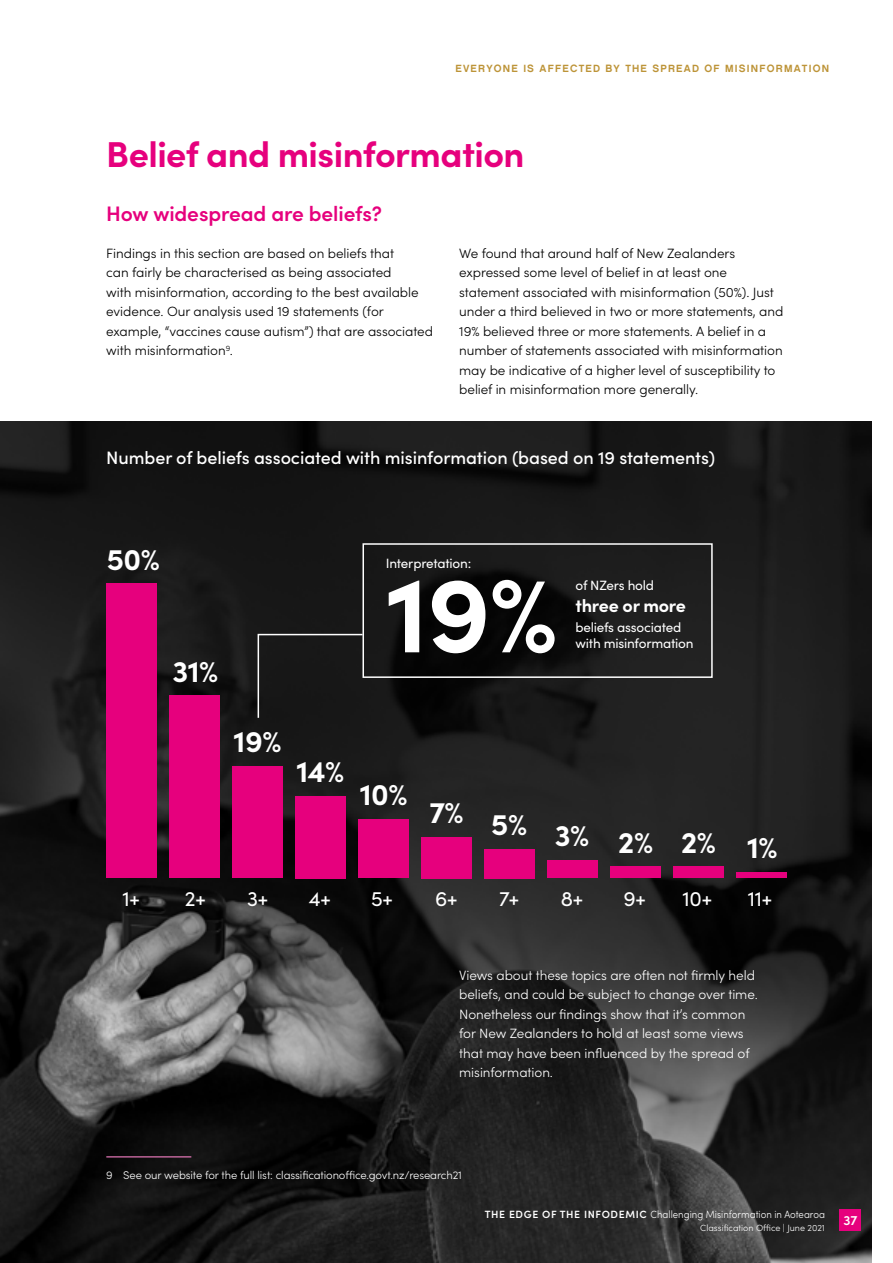
<style>
.page{position:relative;width:893px;height:1263px;background:#fff}
.page>*{position:absolute;margin:0;border:0;box-sizing:border-box;transform-origin:0 0}
.t1{font:700 108px "Sofia Pro";color:#fff}
.t2{font:700 36px "Sofia Pro";letter-spacing:-.015em;color:#e6007d}
.t3{font:700 30px "Sofia Pro";letter-spacing:-.015em;color:#fff}
.t4{font:600 21px "Sofia Pro";letter-spacing:-.005em;color:#e6007d}
.t5{font:21px "Sofia Pro";color:#fff}
.t6{font:500 18px "Sofia Pro";letter-spacing:-.005em;color:#fff}
.t7{font:700 18px "Sofia Pro";letter-spacing:-.015em;color:#fff}
.t8{font:300 13.5px/19.5px "Sofia Pro";letter-spacing:-.005em;color:#000}
.t9{font:300 13.5px/19.5px "Sofia Pro";letter-spacing:-.005em;color:#fff}
.t10{font:13.5px/16.2px "Sofia Pro";letter-spacing:-.015em;color:#fff}
.t11{font:600 13.5px "Sofia Pro";color:#fff}
.t12{font:300 11.25px "Sofia Pro";letter-spacing:-.01em;color:#fff}
.t13{font:300 10.5px "Sofia Pro";color:#fff;scale:.92 1}
.t14{font:10.5px "Chalet New York Nineteen Sixty";letter-spacing:.115em;color:#bd9438}
.t15{font:300 9px "Sofia Pro";color:#fff}
.s1{font-weight:600}
</style>
<div class="page">
<img style="left:0;top:421px;width:872px;height:842px">
<hr style="left:106px;top:1156px;width:85px;height:1px;background:#f680c6">
<div style="left:106px;top:584px;width:51px;height:294px;background:#e6007d"></div>
<div style="left:169px;top:696px;width:51px;height:182px;background:#e6007d"></div>
<div style="left:232px;top:766px;width:51px;height:112px;background:#e6007d"></div>
<div style="left:295px;top:796px;width:51px;height:82px;background:#e6007d"></div>
<div style="left:358px;top:819px;width:51px;height:59px;background:#e6007d"></div>
<div style="left:421px;top:837px;width:51px;height:41px;background:#e6007d"></div>
<div style="left:484px;top:849px;width:51px;height:29px;background:#e6007d"></div>
<div style="left:547px;top:860px;width:51px;height:18px;background:#e6007d"></div>
<div style="left:610px;top:866px;width:51px;height:12px;background:#e6007d"></div>
<div style="left:673px;top:866px;width:51px;height:12px;background:#e6007d"></div>
<div style="left:736px;top:872px;width:51px;height:6px;background:#e6007d"></div>
<div style="left:840px;top:1210px;width:21px;height:21px;background:#e6007d"></div>
<div style="left:362px;top:543px;width:351px;height:135px;border:2px solid #fff"></div>
<svg style="left:257px;top:633px;width:107px;height:86px;background:#1f1f1f"></svg>
<p class="t14" style="left:455px;top:62px;width:375px">EVERYONE IS AFFECTED BY THE SPREAD OF MISINFORMATION</p>
<h2 class="t2" style="left:106px;top:126px;width:420px">Belief and misinformation</h2>
<h3 class="t4" style="left:106px;top:198px;width:277px">How widespread are beliefs?</h3>
<p class="t8" style="left:106px;top:242px;width:328px">Findings in this section are based on beliefs that<br>can fairly be characterised as being associated<br>with misinformation, according to the best available evidence. Our analysis used 19 statements (for example, “vaccines cause autism”) that are associated with misinformation<sup>9</sup>.</p>
<p class="t8" style="left:459px;top:242px;width:326px">We found that around half of New Zealanders expressed some level of belief in at least one statement associated with misinformation (50%). Just under a third believed in two or more statements, and 19% believed three or more statements. A belief in a number of statements associated with misinformation may be indicative of a higher level of susceptibility to belief in misinformation more generally.</p>
<h3 class="t6" style="left:106px;top:444px;width:610px">Number of beliefs associated with misinformation (based on 19 statements)</h3>
<h3 class="t3" style="left:107px;top:536px;width:55px">50%</h3>
<h3 class="t3" style="left:172px;top:648px;width:47px">31%</h3>
<p class="t10" style="left:386px;top:554px;width:87px">Interpretation:</p>
<h1 class="t1" style="left:386px;top:531px;width:174px">19%</h1>
<p class="t10" style="left:576px;top:577px;width:80px">of NZers hold</p>
<h3 class="t7" style="left:576px;top:592px;width:112px">three or more</h3>
<p class="t10" style="left:576px;top:618px;width:120px">beliefs associated with misinformation</p>
<h3 class="t3" style="left:234px;top:719px;width:49px">19%</h3>
<h3 class="t3" style="left:296px;top:748px;width:50px">14%</h3>
<h3 class="t3" style="left:360px;top:772px;width:49px">10%</h3>
<h3 class="t3" style="left:429px;top:816px;width:350px">7% 5% 3% 2% 2% 1%</h3>
<h3 class="t5" style="left:122px;top:883px;width:19px">1+</h3>
<h3 class="t5" style="left:185px;top:883px;width:22px">2+</h3>
<h3 class="t5" style="left:247px;top:883px;width:23px">3+</h3>
<h3 class="t5" style="left:309px;top:883px;width:24px">4+</h3>
<h3 class="t5" style="left:371px;top:883px;width:23px">5+</h3>
<h3 class="t5" style="left:435px;top:883px;width:24px">6+</h3>
<h3 class="t5" style="left:499px;top:883px;width:22px">7+</h3>
<h3 class="t5" style="left:561px;top:883px;width:24px">8+</h3>
<h3 class="t5" style="left:623px;top:883px;width:24px">9+</h3>
<h3 class="t5" style="left:683px;top:883px;width:31px">10+</h3>
<h3 class="t5" style="left:748px;top:883px;width:26px">11+</h3>
<p class="t9" style="left:459px;top:965px;width:300px">Views about these topics are often not firmly held beliefs, and could be subject to change over time.<br>Nonetheless our findings show that it’s common for New Zealanders to hold at least some views that may have been influenced by the spread of misinformation.</p>
<p class="t12" style="left:106px;top:1167px;width:357px">9 See our website for the full list: classificationoffice.govt.nz/research21</p>
<p class="t13" style="left:485px;top:1206px;width:371px"><span class="s1">THE EDGE OF THE INFODEMIC</span> Challenging Misinformation in Aotearoa</p>
<p class="t15" style="left:700px;top:1221px;width:126px">Classification Office | June 2021</p>
<p class="t11" style="left:843px;top:1210px;width:15px">37</p>
</div>
